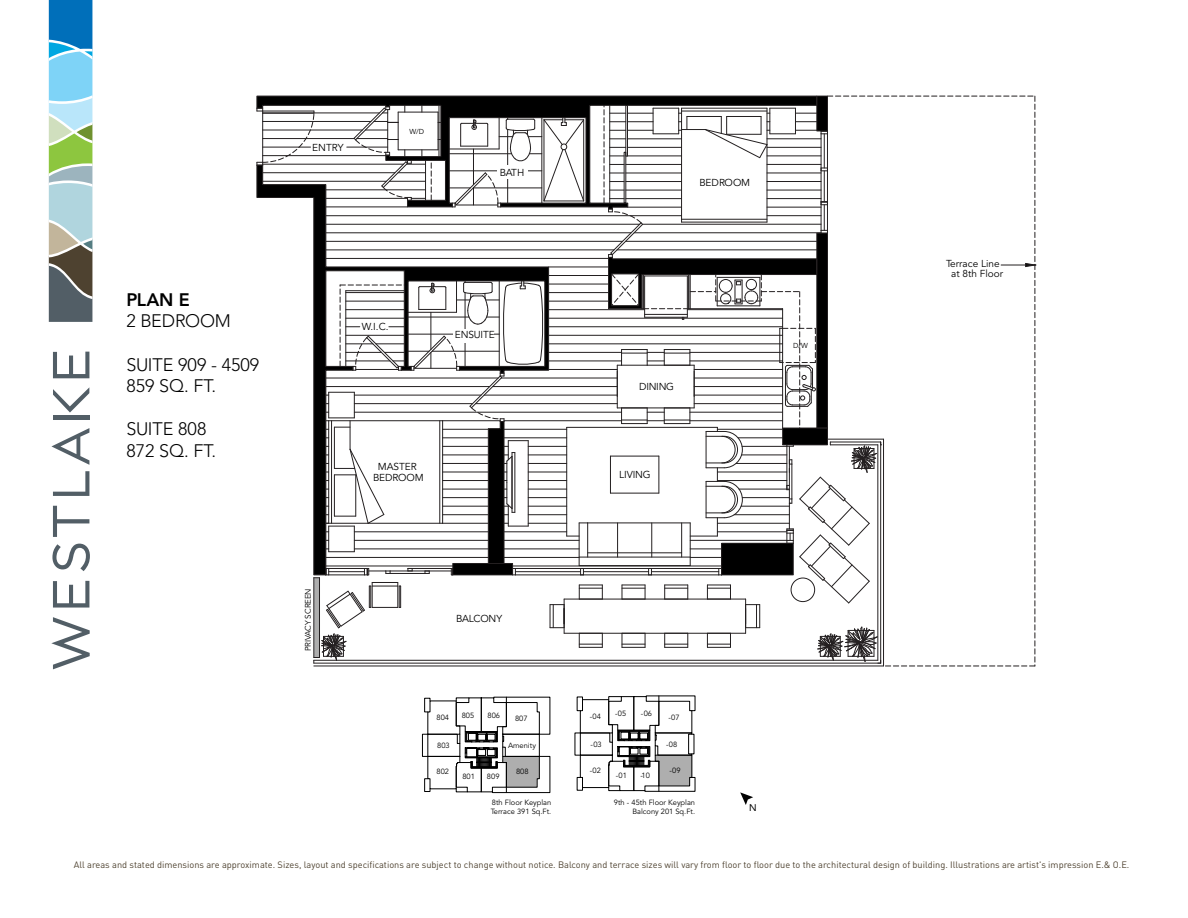
<style>
.page{position:relative;width:1188px;height:918px;background:#fff}
.page>*{position:absolute;margin:0;border:0;box-sizing:border-box;transform-origin:0 0}
.t1{font:300 18px/21.6px "Avenir";color:#000}
.t2{font:800 18px "Avenir";color:#000}
.t3{font:10.05px/11.7px "Avenir";color:#000;text-align:center}
.t4{font:10.05px "Avenir";letter-spacing:-.02em;color:#000}
.t5{font:9.6px "Avenir";color:#010101}
.t6{font:9.15px "DIN";color:#4e4230}
.t7{font:8.1px "Avenir";letter-spacing:-.01em;color:#000}
.t8{font:7.5px/9px "Avenir";color:#000}
.t9{font:7.2px "Avenir";color:#000}
</style>
<div class="page">
<svg style="left:49px;top:0;width:43px;height:322px;background:#7daaaf"></svg>
<div style="left:53px;top:415px;width:36px;height:5px;background:#525e66"></div>
<svg style="left:51px;top:617px;width:39px;height:52px"></svg>
<svg style="left:53px;top:581px;width:36px;height:27px"></svg>
<svg style="left:52px;top:544px;width:38px;height:27px"></svg>
<svg style="left:53px;top:506px;width:36px;height:31px"></svg>
<svg style="left:53px;top:471px;width:36px;height:25px"></svg>
<svg style="left:53px;top:352px;width:36px;height:26px"></svg>
<svg style="left:51px;top:428px;width:38px;height:37px"></svg>
<svg style="left:53px;top:388px;width:36px;height:25px"></svg>
<svg style="left:577px;top:696px;width:118px;height:95px"></svg>
<div style="left:422px;top:734px;width:6px;height:22px;border:1px solid #000"></div>
<svg style="left:425px;top:697px;width:125px;height:96px"></svg>
<svg style="left:740px;top:792px;width:13px;height:13px"></svg>
<svg style="left:257px;top:96px;width:779px;height:571px"></svg>
<hr style="left:346px;top:292px;width:58px;height:1px;background:#231f20">
<hr style="left:346px;top:309px;width:58px;height:1px;background:#231f20">
<hr style="left:346px;top:301px;width:58px;height:1px;background:#231f20">
<hr style="left:356px;top:369px;width:42px;height:1px;background:#231f20">
<div style="left:497px;top:165px;width:31px;height:14px;background:#fff"></div>
<div style="left:454px;top:329px;width:40px;height:14px;background:#fff"></div>
<h1 class="t2" style="left:126px;top:289px;width:65px">PLAN E</h1>
<h1 class="t1" style="left:126px;top:310px;width:106px">2 BEDROOM</h1>
<h1 class="t1" style="left:126px;top:354px;width:134px">SUITE 909 - 4509<br>859 SQ. FT.</h1>
<h1 class="t1" style="left:126px;top:418px;width:91px">SUITE 808<br>872 SQ. FT.</h1>
<p class="t3" style="left:312px;top:141px;width:33px">ENTRY</p>
<p class="t9" style="left:410px;top:128px;width:16px">W/D</p>
<p class="t3" style="left:500px;top:167px;width:26px">BATH</p>
<p class="t3" style="left:700px;top:177px;width:52px">BEDROOM</p>
<p class="t7" style="left:303px;top:651px;width:65px;rotate:-90deg">PRIVACY SCREEN</p>
<p class="t3" style="left:362px;top:321px;width:28px">W.I.C.</p>
<p class="t3" style="left:455px;top:329px;width:42px">ENSUITE</p>
<p class="t3" style="left:373px;top:461px;width:52px">MASTER<br>BEDROOM</p>
<p class="t3" style="left:639px;top:381px;width:37px">DINING</p>
<p class="t3" style="left:619px;top:469px;width:33px">LIVING</p>
<p class="t4" style="left:456px;top:612px;width:47px">BALCONY</p>
<p class="t8" style="left:436px;top:714px;width:14px">804</p>
<p class="t8" style="left:437px;top:741px;width:14px">803</p>
<p class="t8" style="left:436px;top:767px;width:14px">802</p>
<p class="t8" style="left:462px;top:711px;width:14px">805</p>
<p class="t8" style="left:488px;top:711px;width:14px">806</p>
<p class="t8" style="left:590px;top:712px;width:13px">-04</p>
<p class="t8" style="left:591px;top:740px;width:13px">-03</p>
<p class="t8" style="left:590px;top:766px;width:13px">-02</p>
<p class="t8" style="left:515px;top:714px;width:14px">807</p>
<p class="t8" style="left:508px;top:741px;width:30px">Amenity</p>
<p class="t8" style="left:516px;top:767px;width:14px">808</p>
<p class="t8" style="left:462px;top:773px;width:14px">801</p>
<p class="t8" style="left:487px;top:773px;width:14px">809</p>
<p class="t8" style="left:615px;top:709px;width:13px">-05</p>
<p class="t8" style="left:641px;top:709px;width:13px">-06</p>
<p class="t8" style="left:616px;top:771px;width:13px">-01</p>
<p class="t8" style="left:640px;top:771px;width:11px">-10</p>
<p class="t8" style="left:669px;top:713px;width:13px">-07</p>
<p class="t8" style="left:666px;top:740px;width:13px">-08</p>
<p class="t8" style="left:669px;top:766px;width:13px">-09</p>
<p class="t8" style="left:491px;top:798px;width:62px">8th Floor Keyplan<br>Terrace 391 Sq.Ft.</p>
<p class="t8" style="left:614px;top:798px;width:83px;text-align:right">9th - 45th Floor Keyplan<br>Balcony 201 Sq.Ft.</p>
<p class="t9" style="left:793px;top:342px;width:16px">D/W</p>
<p class="t5" style="left:749px;top:802px;width:9px">N</p>
<p class="t3" style="left:946px;top:258px;width:55px">Terrace Line</p>
<p class="t3" style="left:951px;top:268px;width:53px">at 8th Floor</p>
<p class="t6" style="left:74px;top:859px;width:1057px">All areas and stated dimensions are approximate. Sizes, layout and specifications are subject to change without notice. Balcony and terrace sizes will vary from floor to floor due to the architectural design of building. Illustrations are artist's impression E.&amp; O.E.</p>
</div>
